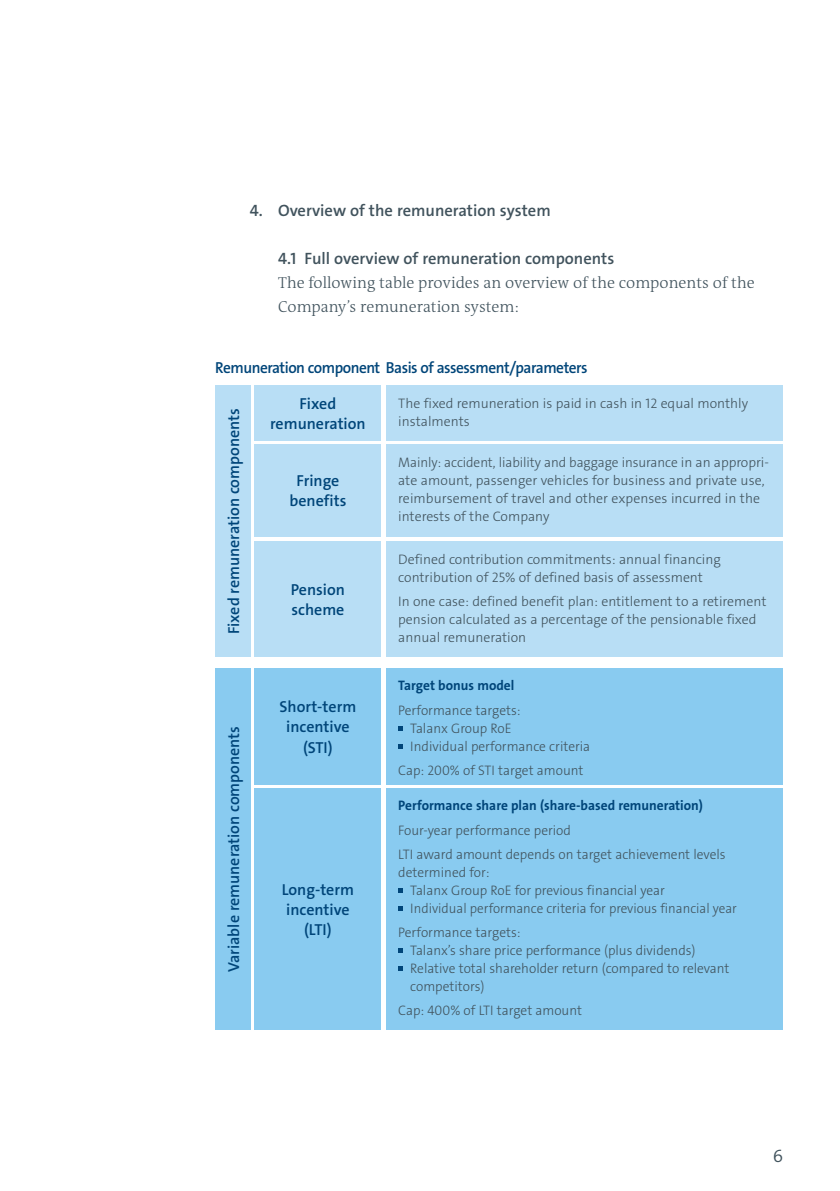
<style>
.page{position:relative;width:840px;height:1191px;background:#fff}
.page>*{position:absolute;margin:0;border:0;box-sizing:border-box;transform-origin:0 0}
.t1{font:18px "The Sans LP4 Se Lig";color:#41535d}
.t2{font:16.4px "The Sans LP6 Se Bld";color:#41535d}
.t3{font:16px/20.2px "The Sans LP6 Se Bld";color:#004579;text-align:center}
.t4{font:300 16px/24px "The Antiqua B W3";color:#41535d}
.t5{font:16px "The Sans LP6 Se Bld";letter-spacing:-.03em;color:#004579;scale:.96 1}
.t6{font:13.8px/18px "The Sans LP3 Lig";color:#41535d}
.t7{font:13.8px "The Sans LP7 Bld";color:#004579}
</style>
<div class="page">
<div style="left:254px;top:385px;width:127px;height:55px;background:#b8def5"></div>
<div style="left:385px;top:385px;width:397px;height:55px;background:#b8def5"></div>
<div style="left:254px;top:444px;width:127px;height:92px;background:#b8def5"></div>
<div style="left:254px;top:541px;width:127px;height:115px;background:#b8def5"></div>
<div style="left:385px;top:444px;width:397px;height:92px;background:#b8def5"></div>
<div style="left:385px;top:541px;width:397px;height:115px;background:#b8def5"></div>
<div style="left:215px;top:385px;width:36px;height:272px;background:#b8def5"></div>
<div style="left:254px;top:668px;width:127px;height:116px;background:#89cbf0"></div>
<div style="left:385px;top:668px;width:397px;height:116px;background:#89cbf0"></div>
<div style="left:254px;top:788px;width:127px;height:241px;background:#89cbf0"></div>
<div style="left:385px;top:788px;width:397px;height:241px;background:#89cbf0"></div>
<div style="left:215px;top:668px;width:36px;height:361px;background:#89cbf0"></div>
<svg style="left:398px;top:726px;width:4px;height:4px"></svg>
<svg style="left:398px;top:744px;width:4px;height:4px"></svg>
<svg style="left:398px;top:888px;width:4px;height:4px"></svg>
<svg style="left:398px;top:906px;width:4px;height:4px"></svg>
<svg style="left:398px;top:948px;width:4px;height:5px"></svg>
<svg style="left:398px;top:966px;width:4px;height:5px"></svg>
<p class="t2" style="left:249px;top:200px;width:302px">4. Overview of the remuneration system</p>
<p class="t2" style="left:278px;top:248px;width:337px">4.1 Full overview of remuneration components</p>
<p class="t4" style="left:278px;top:271px;width:478px">The following table provides an overview of the components of the<br>Company’s remuneration system:</p>
<p class="t5" style="left:215px;top:357px;width:389px">Remuneration component Basis of assessment/parameters</p>
<p class="t6" style="left:398px;top:394px;width:351px">The fixed remuneration is paid in cash in 12 equal monthly instalments</p>
<p class="t3" style="left:270px;top:393px;width:97px">Fixed remuneration</p>
<p class="t3" style="left:224px;top:634px;width:227px;rotate:-90deg">Fixed remuneration components</p>
<p class="t6" style="left:398px;top:453px;width:372px">Mainly: accident, liability and baggage insurance in an appropri&shy;ate amount, passenger vehicles for business and private use, reimbursement of travel and other expenses incurred in the interests of the Company</p>
<p class="t3" style="left:289px;top:471px;width:58px">Fringe benefits</p>
<p class="t6" style="left:398px;top:550px;width:324px">Defined contribution commitments: annual financing contribution of 25% of defined basis of assessment</p>
<p class="t6" style="left:398px;top:592px;width:369px">In one case: defined benefit plan: entitlement to a retirement pension calculated as a percentage of the pensionable fixed annual remuneration</p>
<p class="t3" style="left:290px;top:579px;width:56px;text-align:left">Pension scheme</p>
<p class="t3" style="left:224px;top:972px;width:247px;rotate:-90deg">Variable remuneration components</p>
<p class="t3" style="left:279px;top:697px;width:78px">Short-term incentive (STI)</p>
<p class="t3" style="left:281px;top:879px;width:74px">Long-term incentive (LTI)</p>
<p class="t7" style="left:398px;top:677px;width:118px">Target bonus model</p>
<p class="t6" style="left:410px;top:701px;width:181px;text-indent:-12px">Performance targets:<br>Talanx Group RoE<br>Individual performance criteria</p>
<p class="t6" style="left:398px;top:761px;width:186px">Cap: 200% of STI target amount</p>
<p class="t7" style="left:398px;top:797px;width:306px">Performance share plan (share-based remuneration)</p>
<p class="t6" style="left:398px;top:818px;width:329px;line-height:24.2px">Four-year performance period<br>LTI award amount depends on target achievement levels</p>
<p class="t6" style="left:410px;top:863px;width:328px;text-indent:-12px">determined for:<br>Talanx Group RoE for previous financial year<br>Individual performance criteria for previous financial year</p>
<p class="t6" style="left:410px;top:923px;width:320px;text-indent:-12px">Performance targets:<br>Talanx’s share price performance (plus dividends)<br>Relative total shareholder return (compared to relevant competitors)</p>
<p class="t6" style="left:398px;top:1002px;width:185px">Cap: 400% of LTI target amount</p>
<h1 class="t1" style="left:772px;top:1144px;width:12px">6</h1>
</div>
